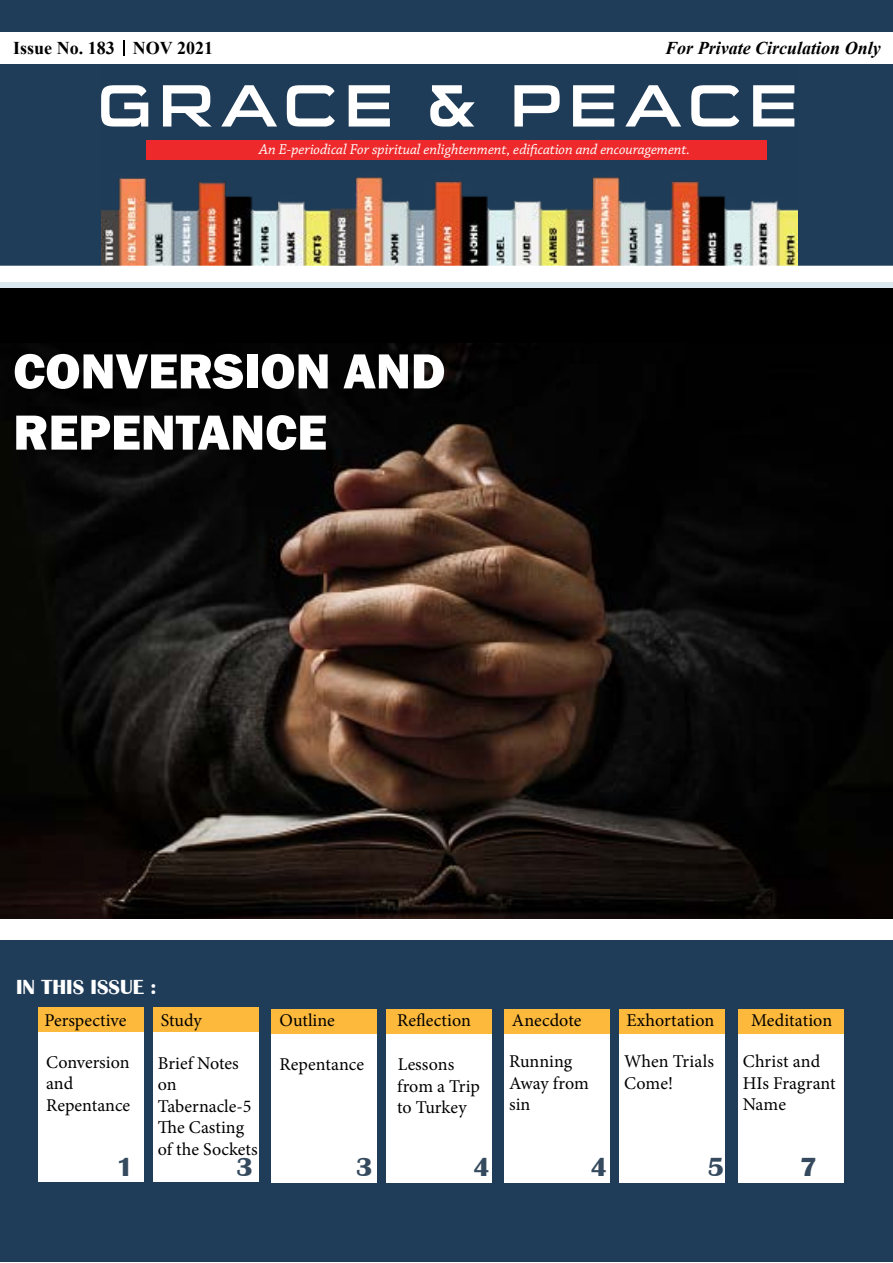
<style>
.page{position:relative;width:893px;height:1263px;background:#fff}
.page>*{position:absolute;margin:0;border:0;box-sizing:border-box;transform-origin:0 0}
.t1{font:60px "Sui Generis Rg";letter-spacing:.12em;color:#fff;scale:1.04 1}
.t2{font:800 51px/61.2px "Franklin Gothic";color:#fff}
.t3{font:700 27px "Britannic";color:#354a5e}
.t4{font:700 21px "Britannic";color:#fff}
.t5{font:18px/21.6px "Minion Pro";color:#000}
.t6{font:italic 700 18px "Times New Roman";color:#000}
.t7{font:700 18px "Times New Roman";color:#000}
.t8{font:italic 15px "Chaparral Pro";letter-spacing:-.005em;color:#fff}
</style>
<div class="page">
<div style="left:0;top:0;width:893px;height:1261px;background:#1f3d59"></div>
<img style="left:101px;top:177px;width:696px;height:88px">
<div style="left:0;top:266px;width:893px;height:16px;background:#fff"></div>
<div style="left:39px;top:1032px;width:105px;height:149px;background:#fff"></div>
<div style="left:272px;top:1034px;width:105px;height:149px;background:#fff"></div>
<div style="left:505px;top:1034px;width:105px;height:149px;background:#fff"></div>
<div style="left:154px;top:1032px;width:105px;height:149px;background:#fff"></div>
<div style="left:387px;top:1034px;width:105px;height:149px;background:#fff"></div>
<div style="left:620px;top:1034px;width:105px;height:149px;background:#fff"></div>
<div style="left:738px;top:1034px;width:105px;height:149px;background:#fff"></div>
<div style="left:0;top:32px;width:893px;height:32px;background:#fff"></div>
<div style="left:39px;top:1007px;width:105px;height:25px;background:#fdb93b"></div>
<div style="left:272px;top:1009px;width:105px;height:25px;background:#fdb93b"></div>
<div style="left:504px;top:1009px;width:106px;height:25px;background:#fdb93b"></div>
<div style="left:154px;top:1007px;width:105px;height:25px;background:#fdb93b"></div>
<div style="left:387px;top:1009px;width:105px;height:25px;background:#fdb93b"></div>
<div style="left:620px;top:1009px;width:105px;height:25px;background:#fdb93b"></div>
<div style="left:738px;top:1009px;width:105px;height:25px;background:#fdb93b"></div>
<div style="left:0;top:919px;width:893px;height:21px;background:#fff"></div>
<div style="left:146px;top:140px;width:621px;height:20px;background:#ee292b"></div>
<svg style="left:124px;top:40px;width:1px;height:16px"></svg>
<img style="left:0;top:342px;width:893px;height:576px">
<div style="left:0;top:288px;width:893px;height:54px;background:#000"></div>
<p class="t7" style="left:13px;top:35px;width:201px">Issue No. 183 NOV 2021</p>
<p class="t6" style="left:665px;top:36px;width:217px">For Private Circulation Only</p>
<h1 class="t1" style="left:97px;top:71px;width:674px">GRACE &amp; PEACE</h1>
<p class="t8" style="left:259px;top:141px;width:432px">An E-periodical For spiritual enlightenment, edification and encouragement.</p>
<h2 class="t2" style="left:13px;top:341px;width:434px">CONVERSION AND<br>REPENTANCE</h2>
<p class="t4" style="left:16px;top:975px;width:142px">IN THIS ISSUE :</p>
<p class="t5" style="left:45px;top:1009px;width:83px">Perspective</p>
<p class="t5" style="left:161px;top:1009px;width:42px">Study</p>
<p class="t5" style="left:279px;top:1009px;width:57px">Outline</p>
<p class="t5" style="left:397px;top:1009px;width:75px">Reflection</p>
<p class="t5" style="left:512px;top:1009px;width:71px">Anecdote</p>
<p class="t5" style="left:626px;top:1009px;width:89px">Exhortation</p>
<p class="t5" style="left:751px;top:1009px;width:83px">Meditation</p>
<p class="t5" style="left:46px;top:1051px;width:86px">Conversion and<br>Repentance</p>
<p class="t5" style="left:158px;top:1052px;width:101px">Brief Notes on<br>Tabernacle-5<br>The Casting of the Sockets</p>
<p class="t5" style="left:280px;top:1053px;width:86px">Repentance</p>
<p class="t5" style="left:397px;top:1053px;width:84px">Lessons from a Trip to Turkey</p>
<p class="t5" style="left:509px;top:1050px;width:81px">Running<br>Away from sin</p>
<p class="t5" style="left:624px;top:1050px;width:91px">When Trials<br>Come!</p>
<p class="t5" style="left:743px;top:1050px;width:95px">Christ and<br>HIs Fragrant<br>Name</p>
<h3 class="t3" style="left:116px;top:1151px;width:18px">1</h3>
<h3 class="t3" style="left:236px;top:1151px;width:19px">3</h3>
<h3 class="t3" style="left:356px;top:1151px;width:19px">3</h3>
<h3 class="t3" style="left:473px;top:1151px;width:18px">4</h3>
<h3 class="t3" style="left:590px;top:1151px;width:18px">4</h3>
<h3 class="t3" style="left:708px;top:1151px;width:19px">5</h3>
</div>
